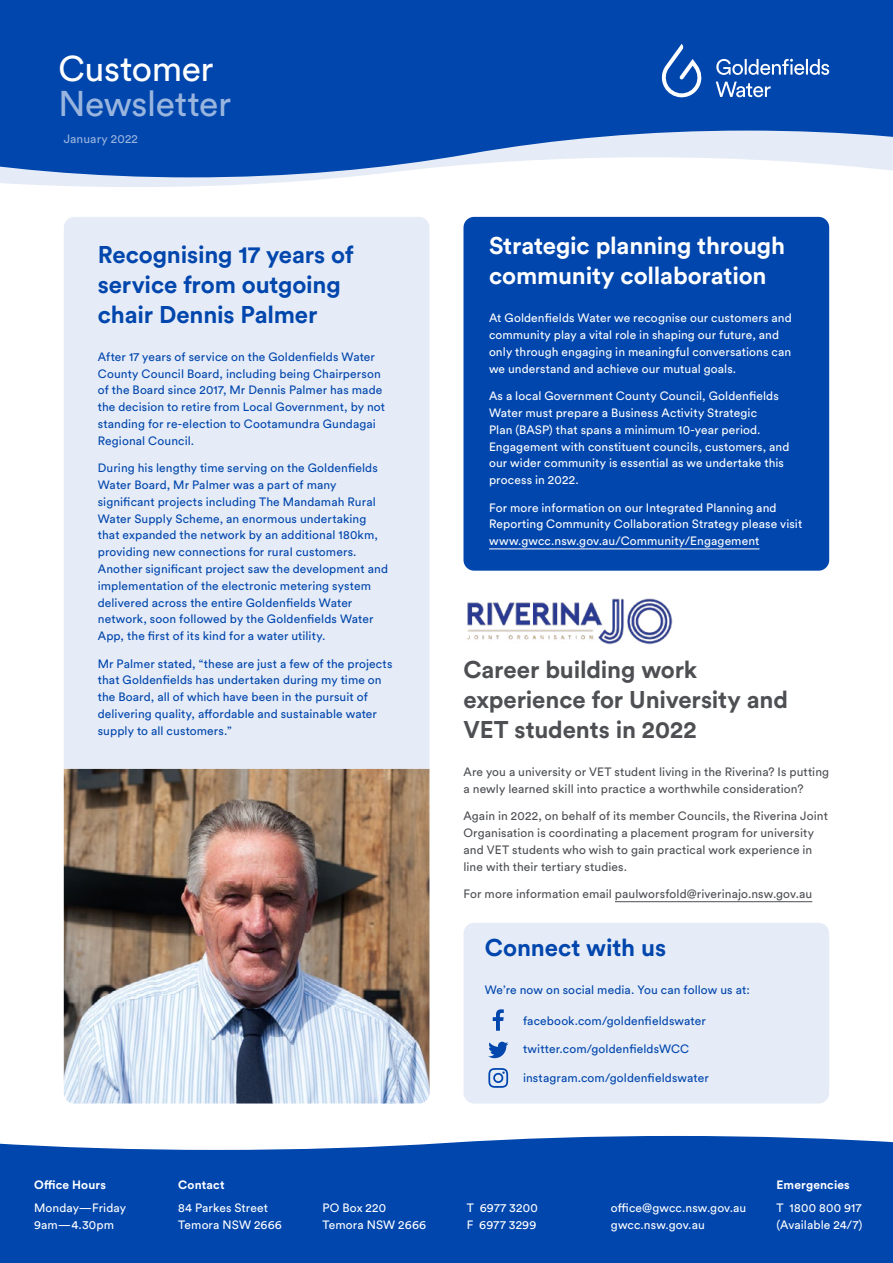
<style>
.page{position:relative;width:893px;height:1263px;background:#fff}
.page>*{position:absolute;margin:0;border:0;box-sizing:border-box;transform-origin:0 0}
.t1{font:35.4px/35.4px "Circular Std";letter-spacing:-.01em;color:#99b5de}
.t2{font:700 24px/30px "Circular Std";letter-spacing:-.005em;color:#0046ad}
.t3{font:700 24px/30px "Circular Std";letter-spacing:-.005em;color:#4d4f53}
.t4{font:700 24px/30px "Circular Std";letter-spacing:-.01em;color:#fff}
.body_copy{font:12px/16.8px "Circular Std";letter-spacing:.01em;color:#0046ad}
.body_copy-2{font:12px/16.8px "Circular Std";letter-spacing:.01em;color:#fff}
.body_copy-3{font:12px/16.8px "Circular Std";letter-spacing:.01em;color:#4d4f53}
.footer_copy{font:12px/16.8px "Circular Std";letter-spacing:.01em;color:#fff}
.footer_copy-2{font:700 12px "Circular Std";letter-spacing:.015em;color:#fff}
.box_spacing{font:12px "Circular Std";letter-spacing:.01em;color:#99b5de}
.s1{color:#fff}
</style>
<div class="page">
<hr style="left:615px;top:901px;width:197px;height:1px;background:#4d4f53">
<img style="left:467px;top:598px;width:206px;height:47px">
<svg style="left:0;top:177px;width:344px;height:10px;fill:#e6ecf7"></svg>
<div style="left:0;top:1136px;width:893px;height:127px;background:#0046ad"></div>
<svg style="left:0;top:0;width:893px;height:177px;background:#1f5cb7"></svg>
<svg style="left:716px;top:59px;width:113px;height:38px;background:#376ebe"></svg>
<svg style="left:662px;top:44px;width:41px;height:53px"></svg>
<div style="left:463px;top:923px;width:366px;height:180px;background:#e6ecf7;border-radius:11px"></div>
<svg style="left:493px;top:1009px;width:11px;height:22px"></svg>
<svg style="left:488px;top:1042px;width:20px;height:16px"></svg>
<svg style="left:488px;top:1068px;width:20px;height:20px"></svg>
<div style="left:64px;top:217px;width:365px;height:552px;background:#e6ecf7"></div>
<div style="left:463px;top:217px;width:366px;height:354px;background:#0046ad;border-radius:11px"></div>
<hr style="left:489px;top:548px;width:270px;height:1px;background:#fff">
<img style="left:64px;top:769px;width:365px;height:334px">
<p class="t1" style="left:58px;top:50px;width:174px"><span class="s1">Customer<br></span>Newsletter</p>
<p class="box_spacing" style="left:64px;top:132px;width:76px">January 2022</p>
<h2 class="t2" style="left:98px;top:239px;width:257px">Recognising 17 years of service from outgoing chair Dennis Palmer</h2>
<p class="body_copy" style="left:98px;top:348px;width:289px">After 17 years of service on the Goldenfields Water County Council Board, including being Chairperson of the Board since 2017, Mr Dennis Palmer has made the decision to retire from Local Government, by not standing for re-election to Cootamundra Gundagai Regional Council.</p>
<p class="body_copy" style="left:98px;top:459px;width:292px">During his lengthy time serving on the Goldenfields Water Board, Mr Palmer was a part of many significant projects including The Mandamah Rural Water Supply Scheme, an enormous undertaking that expanded the network by an additional 180km, providing new connections for rural customers.<br>Another significant project saw the development and implementation of the electronic metering system delivered across the entire Goldenfields Water network, soon followed by the Goldenfields Water App, the first of its kind for a water utility.</p>
<p class="body_copy" style="left:98px;top:655px;width:296px">Mr Palmer stated, “these are just a few of the projects that Goldenfields has undertaken during my time on the Board, all of which have been in the pursuit of delivering quality, affordable and sustainable water supply to all customers.”</p>
<h2 class="t4" style="left:489px;top:230px;width:298px">Strategic planning through community collaboration</h2>
<p class="body_copy-2" style="left:489px;top:309px;width:304px">At Goldenfields Water we recognise our customers and community play a vital role in shaping our future, and only through engaging in meaningful conversations can we understand and achieve our mutual goals.</p>
<p class="body_copy-2" style="left:489px;top:387px;width:302px">As a local Government County Council, Goldenfields Water must prepare a Business Activity Strategic<br>Plan (BASP) that spans a minimum 10-year period.<br>Engagement with constituent councils, customers, and our wider community is essential as we undertake this process in 2022.</p>
<p class="body_copy-2" style="left:489px;top:499px;width:315px">For more information on our Integrated Planning and<br>Reporting Community Collaboration Strategy please visit www.gwcc.nsw.gov.au/Community/Engagement</p>
<h2 class="t3" style="left:463px;top:654px;width:326px">Career building work experience for University and<br>VET students in 2022</h2>
<p class="body_copy-3" style="left:463px;top:763px;width:367px">Are you a university or VET student living in the Riverina? Is putting a newly learned skill into practice a worthwhile consideration?</p>
<p class="body_copy-3" style="left:463px;top:807px;width:366px">Again in 2022, on behalf of its member Councils, the Riverina Joint Organisation is coordinating a placement program for university and VET students who wish to gain practical work experience in line with their tertiary studies.</p>
<p class="body_copy-3" style="left:463px;top:885px;width:350px">For more information email paulworsfold@riverinajo.nsw.gov.au</p>
<h2 class="t2" style="left:485px;top:932px;width:183px">Connect with us</h2>
<p class="body_copy" style="left:485px;top:981px;width:267px">We’re now on social media. You can follow us at:</p>
<p class="body_copy" style="left:523px;top:1012px;width:184px">facebook.com/goldenfieldswater</p>
<p class="body_copy" style="left:523px;top:1040px;width:168px">twitter.com/goldenfieldsWCC</p>
<p class="body_copy" style="left:523px;top:1069px;width:187px">instagram.com/goldenfieldswater</p>
<p class="footer_copy-2" style="left:34px;top:1177px;width:73px">Office Hours</p>
<p class="footer_copy" style="left:34px;top:1199px;width:93px">Monday—Friday<br>9am—4.30pm</p>
<p class="footer_copy-2" style="left:178px;top:1177px;width:48px">Contact</p>
<p class="footer_copy" style="left:178px;top:1199px;width:105px">84 Parkes Street<br>Temora NSW 2666</p>
<p class="footer_copy" style="left:322px;top:1199px;width:105px">PO Box 220<br>Temora NSW 2666</p>
<p class="footer_copy" style="left:467px;top:1199px;width:73px">T 6977 3200<br>F 6977 3299</p>
<p class="footer_copy" style="left:611px;top:1199px;width:137px">office@gwcc.nsw.gov.au gwcc.nsw.gov.au</p>
<p class="footer_copy-2" style="left:776px;top:1177px;width:75px">Emergencies</p>
<p class="footer_copy" style="left:776px;top:1199px;width:87px">T 1800 800 917 (Available 24/7)</p>
</div>
